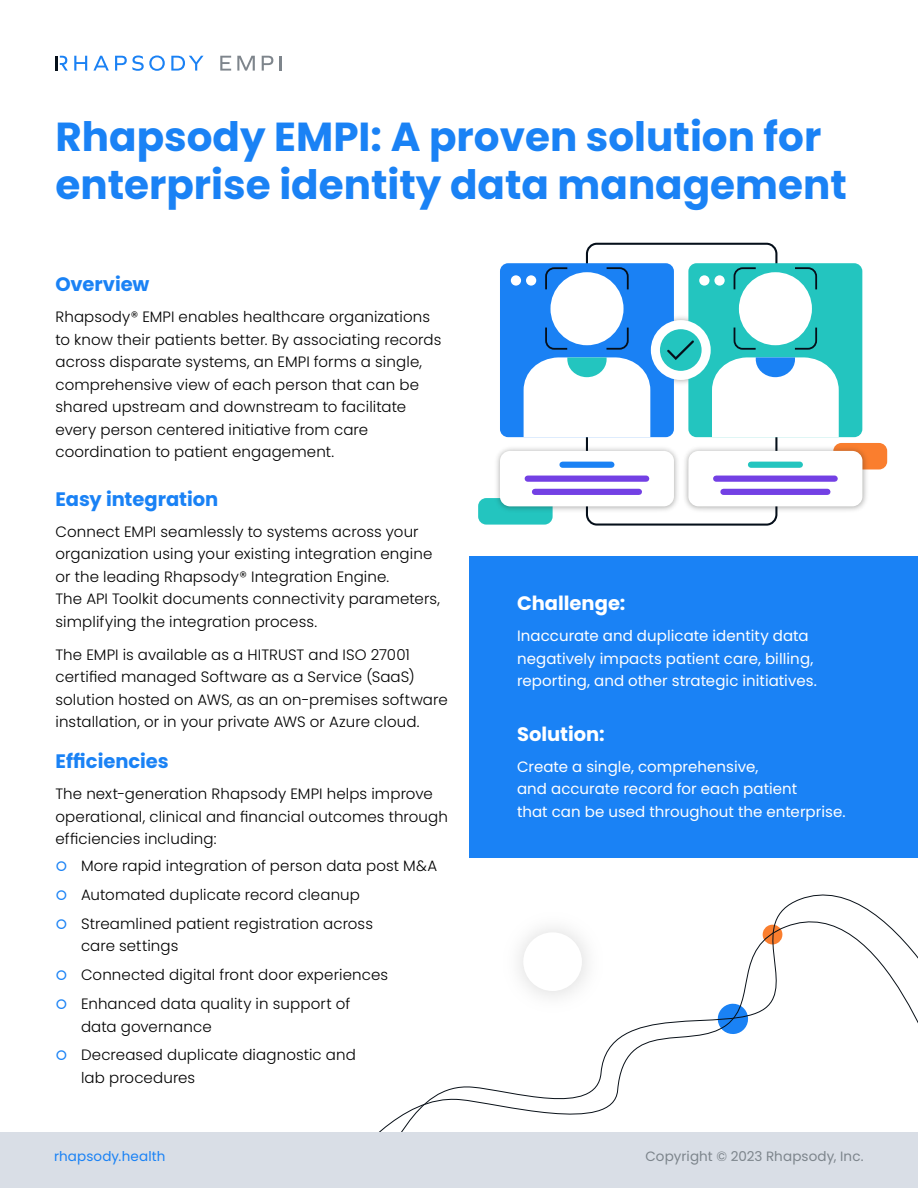
<style>
.page{position:relative;width:918px;height:1188px;background:#fff}
.page>*{position:absolute;margin:0;border:0;box-sizing:border-box;transform-origin:0 0}
.t1{font:700 40.5px/48px "Poppins";color:#1a82f5}
.t2{font:700 19.5px "Poppins";color:#1a82f5}
.t3{font:700 19.5px "Poppins";color:#fff}
.t4{font:300 15px/22.5px "Poppins";letter-spacing:.01em;color:#000}
.t5{font:15px/22.5px "Poppins";letter-spacing:.005em;color:#fff}
.t6{font:13.5px "Poppins";letter-spacing:.01em;color:#7d858c}
.t7{font:13.5px "Poppins";letter-spacing:.01em;color:#1a82f5}
</style>
<div class="page">
<svg style="left:368px;top:894px;width:550px;height:239px"></svg>
<div style="left:470px;top:556px;width:448px;height:302px;background:#1a82f5"></div>
<div style="left:0;top:1133px;width:918px;height:55px;background:#d9dee6"></div>
<img style="left:493px;top:902px;width:119px;height:119px">
<div style="left:523px;top:932px;width:59px;height:59px;background:#fff;border-radius:50%"></div>
<img style="left:707px;top:418px;width:180px;height:105px">
<img style="left:478px;top:432px;width:229px;height:93px">
<div style="left:586px;top:243px;width:191px;height:283px;border:2px solid #050f1a;border-radius:10px"></div>
<div style="left:688px;top:451px;width:174px;height:55px;background:#fff;border-radius:10px"></div>
<div style="left:500px;top:451px;width:174px;height:55px;background:#fff;border-radius:10px"></div>
<div style="left:716px;top:476px;width:119px;height:6px;background:#7340e4"></div>
<div style="left:723px;top:489px;width:104px;height:6px;background:#7340e4"></div>
<div style="left:688px;top:263px;width:174px;height:174px;background:#23c5bf;border-radius:8px"></div>
<div style="left:500px;top:263px;width:174px;height:174px;background:#1a81f4;border-radius:8px"></div>
<div style="left:651px;top:320px;width:60px;height:60px;background:#fff;border-radius:50%"></div>
<div style="left:660px;top:329px;width:42px;height:42px;background:#23c5bf;border-radius:50%"></div>
<svg style="left:667px;top:340px;width:27px;height:20px"></svg>
<div style="left:751px;top:462px;width:49px;height:6px;background:#23c5bf"></div>
<div style="left:528px;top:476px;width:118px;height:6px;background:#7340e4"></div>
<div style="left:535px;top:489px;width:104px;height:6px;background:#7340e4"></div>
<div style="left:563px;top:462px;width:48px;height:6px;background:#1a81f4"></div>
<div style="left:739px;top:272px;width:73px;height:73px;background:#fff;border-radius:50%"></div>
<svg style="left:712px;top:357px;width:127px;height:80px;background:#e4f4fa"></svg>
<div style="left:699px;top:275px;width:10px;height:11px;background:#fff;border-radius:50%"></div>
<div style="left:714px;top:275px;width:11px;height:11px;background:#fff;border-radius:50%"></div>
<svg style="left:733px;top:267px;width:25px;height:24px"></svg>
<svg style="left:793px;top:267px;width:25px;height:24px"></svg>
<svg style="left:793px;top:326px;width:25px;height:24px"></svg>
<svg style="left:733px;top:326px;width:24px;height:24px"></svg>
<div style="left:550px;top:272px;width:74px;height:73px;background:#fff;border-radius:50%"></div>
<svg style="left:524px;top:357px;width:126px;height:80px;background:#e5f4fa"></svg>
<div style="left:511px;top:275px;width:10px;height:11px;background:#fff;border-radius:50%"></div>
<div style="left:526px;top:275px;width:10px;height:11px;background:#fff;border-radius:50%"></div>
<svg style="left:545px;top:267px;width:24px;height:24px"></svg>
<svg style="left:605px;top:267px;width:24px;height:24px"></svg>
<svg style="left:605px;top:326px;width:24px;height:24px"></svg>
<svg style="left:545px;top:326px;width:24px;height:24px"></svg>
<svg style="left:56px;top:56px;width:12px;height:15px"></svg>
<svg style="left:74px;top:56px;width:13px;height:15px"></svg>
<svg style="left:93px;top:56px;width:16px;height:15px"></svg>
<svg style="left:115px;top:56px;width:50px;height:15px"></svg>
<svg style="left:171px;top:56px;width:33px;height:15px"></svg>
<svg style="left:220px;top:56px;width:11px;height:15px"></svg>
<svg style="left:237px;top:56px;width:18px;height:15px"></svg>
<svg style="left:262px;top:56px;width:11px;height:15px"></svg>
<svg style="left:279px;top:56px;width:2px;height:15px"></svg>
<h1 class="t1" style="left:56px;top:113px;width:793px">Rhapsody EMPI: A proven solution for enterprise identity data management</h1>
<h2 class="t2" style="left:56px;top:273px;width:95px">Overview</h2>
<p class="t4" style="left:56px;top:306px;width:387px">Rhapsody® EMPI enables healthcare organizations to know their patients better. By associating records across disparate systems, an EMPI forms a single, comprehensive view of each person that can be shared upstream and downstream to facilitate every person centered initiative from care coordination to patient engagement.</p>
<h2 class="t2" style="left:56px;top:487px;width:164px">Easy integration</h2>
<p class="t4" style="left:56px;top:520px;width:386px">Connect EMPI seamlessly to systems across your organization using your existing integration engine or the leading Rhapsody® Integration Engine.<br>The API Toolkit documents connectivity parameters, simplifying the integration process.</p>
<p class="t4" style="left:56px;top:643px;width:394px">The EMPI is available as a HITRUST and ISO 27001 certified managed Software as a Service (SaaS) solution hosted on AWS, as an on-premises software installation, or in your private AWS or Azure cloud.</p>
<h2 class="t2" style="left:56px;top:750px;width:115px">Efficiencies</h2>
<p class="t4" style="left:56px;top:783px;width:394px">The next-generation Rhapsody EMPI helps improve operational, clinical and financial outcomes through efficiencies including:</p>
<p class="t4" style="left:81px;top:851px;width:358px;line-height:29px">More rapid integration of person data post M&amp;A<br>Automated duplicate record cleanup<br>Streamlined patient registration across</p>
<p class="t4" style="left:81px;top:932px;width:309px;line-height:29px">care settings<br>Connected digital front door experiences<br>Enhanced data quality in support of</p>
<p class="t4" style="left:81px;top:1012px;width:276px;line-height:29px">data governance<br>Decreased duplicate diagnostic and</p>
<p class="t4" style="left:81px;top:1067px;width:116px">lab procedures</p>
<p class="t7" style="left:54px;top:1149px;width:113px">rhapsody.health</p>
<h2 class="t3" style="left:517px;top:592px;width:110px">Challenge:</h2>
<p class="t5" style="left:517px;top:625px;width:301px">Inaccurate and duplicate identity data negatively impacts patient care, billing, reporting, and other strategic initiatives.</p>
<h2 class="t3" style="left:517px;top:723px;width:89px">Solution:</h2>
<p class="t5" style="left:517px;top:756px;width:330px">Create a single, comprehensive,<br>and accurate record for each patient<br>that can be used throughout the enterprise.</p>
<p class="t6" style="left:645px;top:1149px;width:220px">Copyright © 2023 Rhapsody, Inc.</p>
</div>
